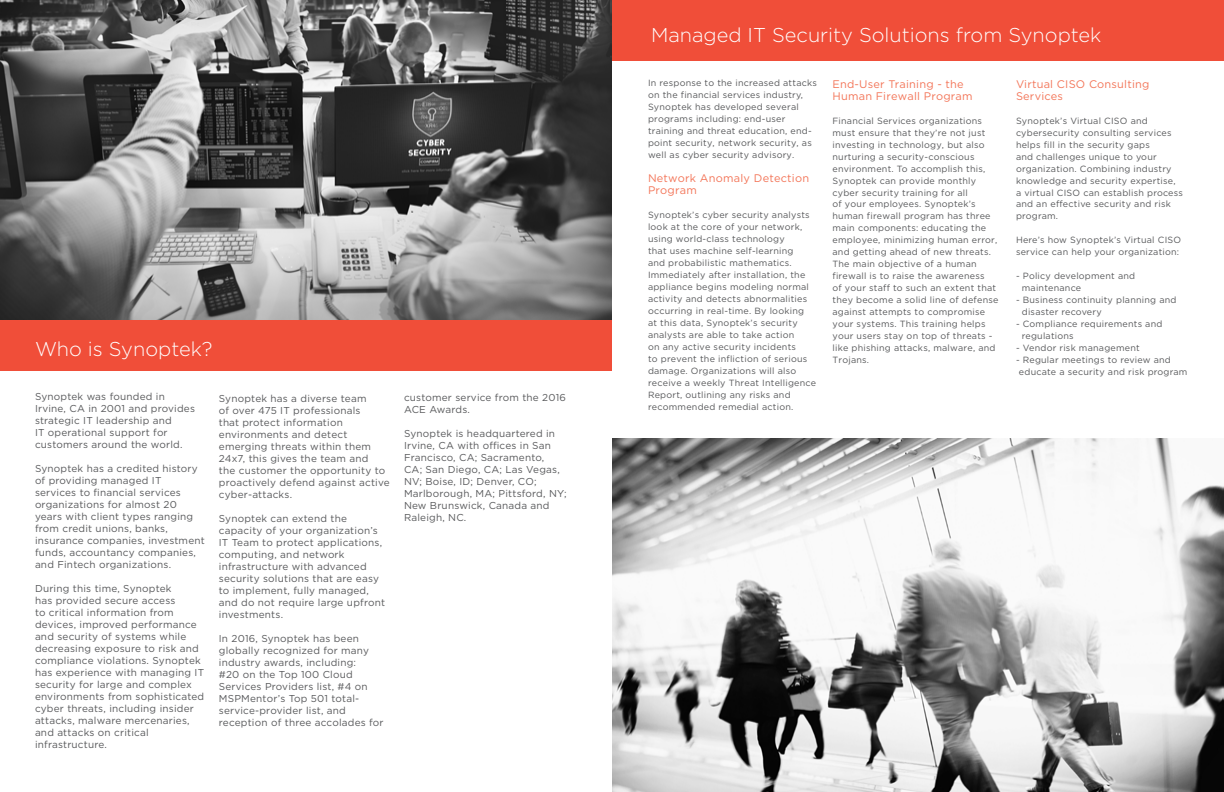
<style>
.page{position:relative;width:1224px;height:792px;background:#fff}
.page>*{position:absolute;margin:0;border:0;box-sizing:border-box;transform-origin:0 0}
.t1{font:300 20px "Gotham";color:#fff}
.t2{font:11px/12px "Gotham";letter-spacing:.02em;color:#f37558}
.t3{font:10px/12px "Gotham";letter-spacing:.02em;color:#58595b}
.t4{font:9px/12px "Gotham";letter-spacing:.025em;color:#58595b}
</style>
<div class="page">
<img style="left:0;top:0;width:612px;height:320px">
<div style="left:0;top:320px;width:612px;height:51px;background:#f04e39"></div>
<img style="left:612px;top:438px;width:612px;height:354px">
<div style="left:612px;top:0;width:612px;height:60px;background:#f04e39"></div>
<h1 class="t1" style="left:35px;top:336px;width:179px">Who is Synoptek?</h1>
<p class="t3" style="left:35px;top:391px;width:162px">Synoptek was founded in<br>Irvine, CA in 2001 and provides strategic IT leadership and<br>IT operational support for customers around the world.</p>
<p class="t3" style="left:35px;top:463px;width:171px">Synoptek has a credited history of providing managed IT services to financial services organizations for almost 20 years with client types ranging from credit unions, banks, insurance companies, investment funds, accountancy companies, and Fintech organizations.</p>
<p class="t3" style="left:35px;top:583px;width:171px">During this time, Synoptek<br>has provided secure access<br>to critical information from devices, improved performance and security of systems while decreasing exposure to risk and compliance violations. Synoptek has experience with managing IT security for large and complex environments from sophisticated cyber threats, including insider attacks, malware mercenaries, and attacks on critical infrastructure.</p>
<p class="t3" style="left:219px;top:392px;width:172px">Synoptek has a diverse team<br>of over 475 IT professionals<br>that protect information environments and detect emerging threats within them<br>24x7, this gives the team and<br>the customer the opportunity to proactively defend against active cyber-attacks.</p>
<p class="t3" style="left:219px;top:512px;width:168px">Synoptek can extend the capacity of your organization’s<br>IT Team to protect applications, computing, and network infrastructure with advanced security solutions that are easy to implement, fully managed, and do not require large upfront investments.</p>
<p class="t3" style="left:219px;top:632px;width:166px">In 2016, Synoptek has been globally recognized for many industry awards, including:<br>#20 on the Top 100 Cloud<br>Services Providers list, #4 on<br>MSPMentor’s Top 501 total&shy;service-provider list, and reception of three accolades for</p>
<p class="t3" style="left:404px;top:392px;width:164px">customer service from the 2016<br>ACE Awards.</p>
<p class="t3" style="left:404px;top:428px;width:164px">Synoptek is headquartered in<br>Irvine, CA with offices in San<br>Francisco, CA; Sacramento,<br>CA; San Diego, CA; Las Vegas,<br>NV; Boise, ID; Denver, CO;<br>Marlborough, MA; Pittsford, NY;<br>New Brunswick, Canada and<br>Raleigh, NC.</p>
<h1 class="t1" style="left:651px;top:22px;width:452px">Managed IT Security Solutions from Synoptek</h1>
<p class="t2" style="left:1016px;top:77px;width:135px">Virtual CISO Consulting<br>Services</p>
<p class="t4" style="left:1016px;top:114px;width:168px">Synoptek’s Virtual CISO and cybersecurity consulting services helps fill in the security gaps<br>and challenges unique to your organization. Combining industry knowledge and security expertise, a virtual CISO can establish process and an effective security and risk program.</p>
<p class="t4" style="left:1016px;top:234px;width:167px">Here’s how Synoptek’s Virtual CISO service can help your organization:</p>
<p class="t4" style="left:1022px;top:270px;width:115px;text-indent:-6px">- Policy development and maintenance</p>
<p class="t4" style="left:1022px;top:294px;width:156px;text-indent:-6px">- Business continuity planning and disaster recovery</p>
<p class="t4" style="left:1022px;top:318px;width:142px;text-indent:-6px">- Compliance requirements and regulations</p>
<p class="t4" style="left:1016px;top:342px;width:125px">- Vendor risk management</p>
<p class="t4" style="left:1019px;top:354px;width:170px;text-indent:-3px">- Regular meetings to review and educate a security and risk program</p>
<p class="t4" style="left:648px;top:77px;width:170px">In response to the increased attacks on the financial services industry, Synoptek has developed several programs including: end-user training and threat education, end&shy;point security, network security, as well as cyber security advisory.</p>
<p class="t2" style="left:648px;top:172px;width:163px">Network Anomaly Detection<br>Program</p>
<p class="t4" style="left:648px;top:209px;width:170px">Synoptek’s cyber security analysts look at the core of your network, using world-class technology<br>that uses machine self-learning<br>and probabilistic mathematics.<br>Immediately after installation, the appliance begins modeling normal activity and detects abnormalities occurring in real-time. By looking<br>at this data, Synoptek’s security analysts are able to take action<br>on any active security incidents<br>to prevent the infliction of serious damage. Organizations will also receive a weekly Threat Intelligence Report, outlining any risks and recommended remedial action.</p>
<p class="t2" style="left:832px;top:77px;width:142px">End-User Training - the<br>Human Firewall Program</p>
<p class="t4" style="left:832px;top:114px;width:168px">Financial Services organizations must ensure that they’re not just investing in technology, but also nurturing a security-conscious environment. To accomplish this,<br>Synoptek can provide monthly cyber security training for all<br>of your employees. Synoptek’s human firewall program has three main components: educating the employee, minimizing human error, and getting ahead of new threats.<br>The main objective of a human firewall is to raise the awareness<br>of your staff to such an extent that they become a solid line of defense against attempts to compromise your systems. This training helps your users stay on top of threats - like phishing attacks, malware, and<br>Trojans.</p>
</div>
